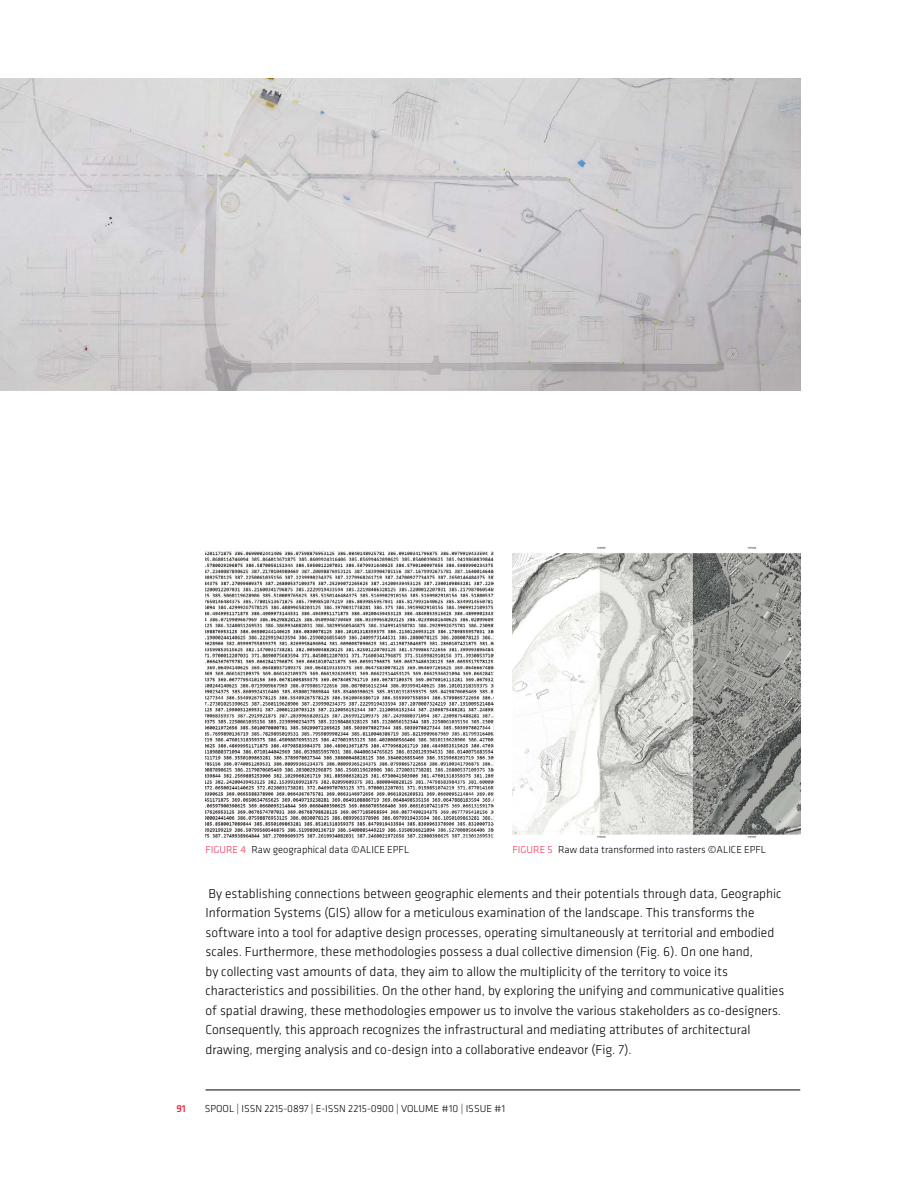
<style>
.page{position:relative;width:918px;height:1188px;background:#fff}
.page>*{position:absolute;margin:0;border:0;box-sizing:border-box;transform-origin:0 0}
.t1{font:300 13.5px/19.5px "Klavika Basic";color:#000}
.t2{font:300 10.5px "Klavika Basic";color:#000}
.t3{font:300 10.5px "Klavika Basic";color:#ee2f4e}
.t4{font:500 10.5px "Klavika Basic";color:#ee2f4e}
.s1{color:#ee2f4e}
</style>
<div class="page">
<hr style="left:206px;top:1090px;width:594px;height:1px;background:#000">
<img style="left:206px;top:551px;width:287px;height:287px">
<img style="left:513px;top:547px;width:287px;height:291px">
<img style="left:0;top:79px;width:800px;height:312px">
<p class="t3" style="left:206px;top:843px;width:12px">Figure</p>
<p class="t2" style="left:241px;top:843px;width:170px"><span class="s1">4</span> Raw geographical data ©ALICE EPFL</p>
<p class="t3" style="left:513px;top:843px;width:12px">Figure</p>
<p class="t2" style="left:548px;top:843px;width:220px"><span class="s1">5</span> Raw data transformed into rasters ©ALICE EPFL</p>
<p class="t1" style="left:206px;top:883px;width:580px">By establishing connections between geographic elements and their potentials through data, Geographic Information Systems (GIS) allow for a meticulous examination of the landscape. This transforms the software into a tool for adaptive design processes, operating simultaneously at territorial and embodied scales. Furthermore, these methodologies possess a dual collective dimension (Fig. 6). On one hand,<br>by collecting vast amounts of data, they aim to allow the multiplicity of the territory to voice its characteristics and possibilities. On the other hand, by exploring the unifying and communicative qualities of spatial drawing, these methodologies empower us to involve the various stakeholders as co-designers.<br>Consequently, this approach recognizes the infrastructural and mediating attributes of architectural drawing, merging analysis and co-design into a collaborative endeavor (Fig. 7).</p>
<p class="t4" style="left:176px;top:1102px;width:11px">91</p>
<p class="t2" style="left:205px;top:1102px;width:302px">SPOOL | ISSN 2215-0897 | E-ISSN 2215-0900 | VOLUME #10 | ISSUE #1</p>
</div>
